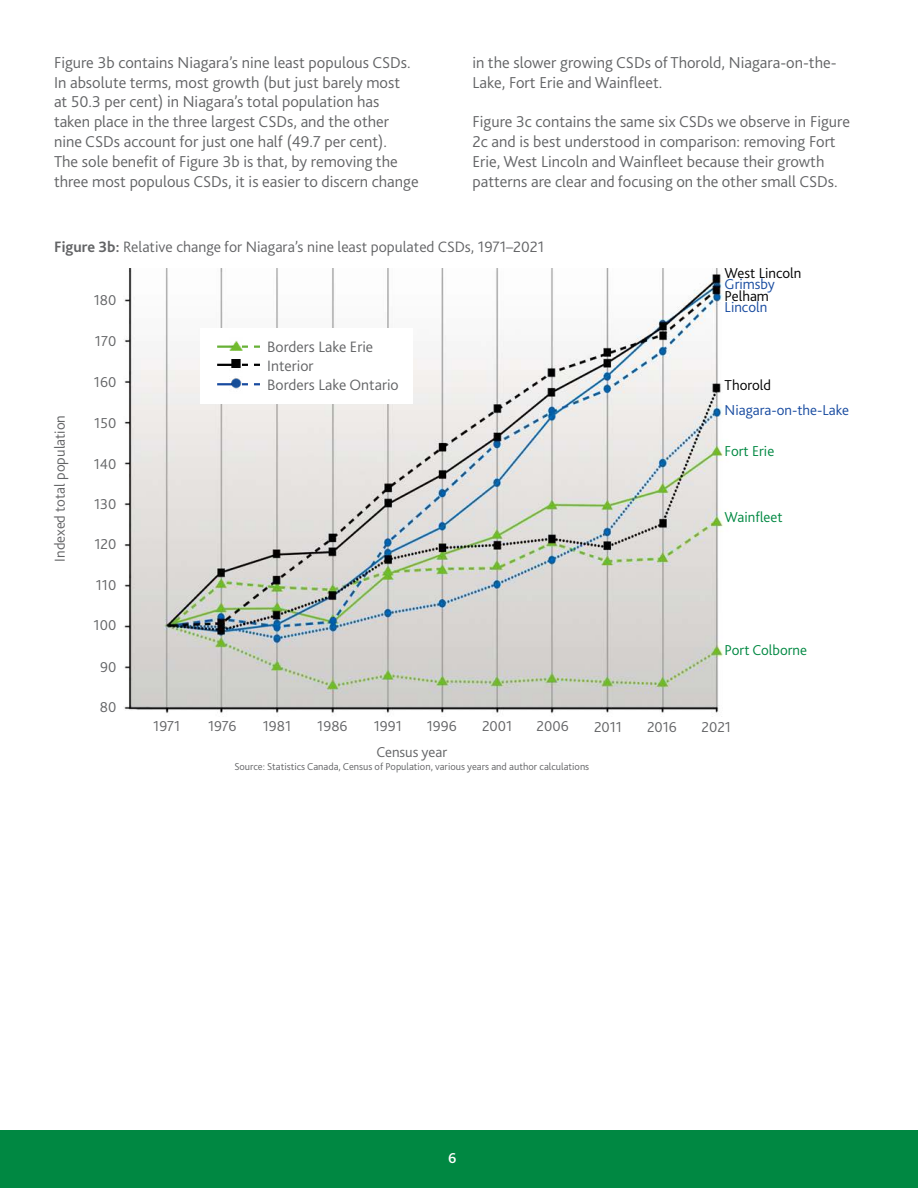
<style>
.page{position:relative;width:918px;height:1188px;background:#fff}
.page>*{position:absolute;margin:0;border:0;box-sizing:border-box;transform-origin:0 0}
.t1{font:300 16.5px/19.8px "Bliss 2";color:#636466}
.t2{font:300 15.75px/18.9px "Bliss 2";color:#636466}
.t3{font:300 15px "Bliss 2";color:#636466}
.t4{font:300 15px/23.1px "Bliss 2";color:#184ba0}
.t5{font:300 15px "Bliss 2";color:#008842}
.t6{font:300 15px "Bliss 2";color:#000}
.t7{font:500 15px "Bliss 2";color:#fff}
.t8{font:300 10.5px "Bliss 2";color:#636466}
.s1{font-weight:700}
</style>
<div class="page">
<div style="left:0;top:1130px;width:918px;height:58px;background:#008842"></div>
<img style="left:124px;top:268px;width:602px;height:449px">
<div style="left:200px;top:328px;width:213px;height:76px;background:#fff"></div>
<svg style="left:217px;top:360px;width:43px;height:8px"></svg>
<svg style="left:242px;top:383px;width:18px;height:2px"></svg>
<svg style="left:217px;top:383px;width:13px;height:2px"></svg>
<img style="left:230px;top:378px;width:12px;height:11px">
<svg style="left:217px;top:346px;width:13px;height:2px"></svg>
<svg style="left:242px;top:346px;width:18px;height:2px"></svg>
<img style="left:230px;top:340px;width:12px;height:11px">
<p class="t1" style="left:54px;top:52px;width:366px">Figure 3b contains Niagara’s nine least populous CSDs.<br>In absolute terms, most growth (but just barely most<br>at 50.3 per cent) in Niagara’s total population has taken place in the three largest CSDs, and the other nine CSDs account for just one half (49.7 per cent).<br>The sole benefit of Figure 3b is that, by removing the three most populous CSDs, it is easier to discern change</p>
<p class="t1" style="left:473px;top:52px;width:366px">in the slower growing CSDs of Thorold, Niagara-on-the-<br>Lake, Fort Erie and Wainfleet.</p>
<p class="t1" style="left:473px;top:111px;width:379px">Figure 3c contains the same six CSDs we observe in Figure 2c and is best understood in comparison: removing Fort Erie, West Lincoln and Wainfleet because their growth patterns are clear and focusing on the other small CSDs.</p>
<p class="t2" style="left:54px;top:237px;width:492px"><span class="s1">Figure 3b:</span> Relative change for Niagara’s nine least populated CSDs, 1971–2021</p>
<p class="t3" style="left:50px;top:562px;width:148px;rotate:-90deg">Indexed total population</p>
<p class="t3" style="left:94px;top:291px;width:24px">180</p>
<p class="t3" style="left:95px;top:332px;width:23px">170</p>
<p class="t3" style="left:94px;top:373px;width:24px">160</p>
<p class="t3" style="left:94px;top:413px;width:24px">150</p>
<p class="t3" style="left:94px;top:455px;width:24px">140</p>
<p class="t3" style="left:94px;top:495px;width:24px">130</p>
<p class="t3" style="left:94px;top:535px;width:23px">120</p>
<p class="t3" style="left:96px;top:576px;width:22px">110</p>
<p class="t3" style="left:94px;top:616px;width:24px">100</p>
<p class="t3" style="left:100px;top:657px;width:18px">90</p>
<p class="t3" style="left:100px;top:697px;width:18px">80</p>
<p class="t2" style="left:267px;top:337px;width:133px">Borders Lake Erie<br>Interior<br>Borders Lake Ontario</p>
<p class="t6" style="left:725px;top:264px;width:78px">West Lincoln</p>
<p class="t4" style="left:725px;top:272px;width:52px">Grimsby<br>Lincoln</p>
<p class="t6" style="left:725px;top:286px;width:46px">Pelham</p>
<p class="t6" style="left:725px;top:376px;width:48px">Thorold</p>
<p class="t4" style="left:725px;top:399px;width:126px">Niagara-on-the-Lake</p>
<p class="t5" style="left:725px;top:441px;width:51px">Fort Erie</p>
<p class="t5" style="left:725px;top:507px;width:60px">Wainfleet</p>
<p class="t5" style="left:725px;top:640px;width:84px">Port Colborne</p>
<p class="t3" style="left:153px;top:716px;width:28px">1971</p>
<p class="t3" style="left:208px;top:716px;width:30px">1976</p>
<p class="t3" style="left:263px;top:716px;width:30px">1981</p>
<p class="t3" style="left:317px;top:716px;width:32px">1986</p>
<p class="t3" style="left:374px;top:716px;width:30px">1991</p>
<p class="t3" style="left:427px;top:716px;width:31px">1996</p>
<p class="t3" style="left:482px;top:716px;width:32px">2001</p>
<p class="t3" style="left:537px;top:716px;width:34px">2006</p>
<p class="t3" style="left:594px;top:717px;width:30px">2011</p>
<p class="t3" style="left:647px;top:717px;width:31px">2016</p>
<p class="t3" style="left:702px;top:717px;width:31px">2021</p>
<p class="t3" style="left:376px;top:743px;width:72px">Census year</p>
<p class="t8" style="left:234px;top:760px;width:356px">Source: Statistics Canada, Census of Population, various years and author calculations</p>
<p class="t7" style="left:448px;top:1149px;width:10px">6</p>
</div>
